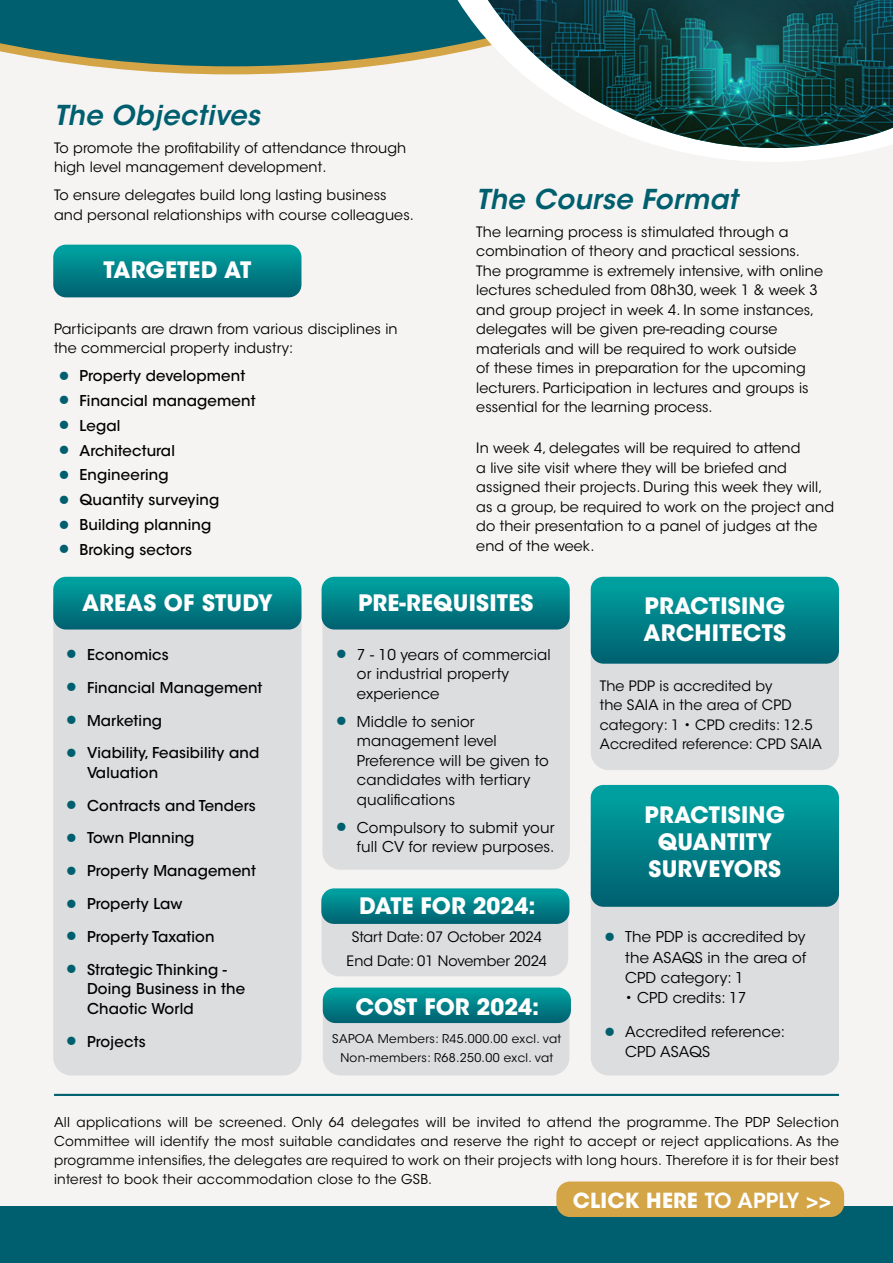
<style>
.page{position:relative;width:893px;height:1263px;background:#f6f4f3}
.page>*{position:absolute;margin:0;border:0;box-sizing:border-box;transform-origin:0 0}
.t1{font:italic 600 27.3px "ITC Avant Garde Std";letter-spacing:.01em;color:#005f6f}
.t2{font:700 22.5px/27px "ITC Avant Garde Std";letter-spacing:.01em;color:#fff}
.t3{font:700 20.7px "ITC Avant Garde Std";letter-spacing:.01em;color:#fff}
.t4{font:500 14.85px/19.5px "ITC Avant Garde Std";letter-spacing:.01em;color:#000}
.t5{font:14.85px/19.5px "ITC Avant Garde Std";letter-spacing:.01em;color:#000}
.t6{font:14.25px/19.5px "ITC Avant Garde Std";letter-spacing:.01em;color:#000}
.t7{font:13.5px/18.8px "ITC Avant Garde Std";letter-spacing:.02em;color:#000;text-align:justify}
.t8{font:12px/19.5px "ITC Avant Garde Std";letter-spacing:.03em;color:#000;text-align:center}
.s1{font-weight:700;font-size:27px;color:#005f6f}
.s2{font-weight:600}
</style>
<div class="page">
<svg style="left:91px;top:66px;width:281px;height:8px;fill:#d4a547"></svg>
<div style="left:53px;top:629px;width:248px;height:446px;background:#dcddde"></div>
<div style="left:322px;top:629px;width:248px;height:241px;background:#dcddde"></div>
<div style="left:591px;top:907px;width:248px;height:168px;background:#dcddde"></div>
<svg style="left:53px;top:577px;width:248px;height:52px;background:#028389"></svg>
<svg style="left:53px;top:245px;width:248px;height:52px;background:#028389"></svg>
<svg style="left:322px;top:577px;width:248px;height:52px;background:#028389"></svg>
<svg style="left:321px;top:888px;width:248px;height:88px;background:#85b9bc"></svg>
<svg style="left:323px;top:987px;width:248px;height:88px;background:#85b9bc"></svg>
<svg style="left:591px;top:577px;width:248px;height:193px;background:#79b4b7"></svg>
<svg style="left:591px;top:785px;width:248px;height:122px;background:#018289"></svg>
<div style="left:0;top:1206px;width:893px;height:57px;background:#005f6f"></div>
<svg style="left:0;top:0;width:415px;height:66px;background:#14676f"></svg>
<svg style="left:415px;top:0;width:461px;height:162px"></svg>
<hr style="left:54px;top:1094px;width:785px;height:2px;background:#005f6f">
<svg style="left:448px;top:0;width:40px;height:148px"></svg>
<img style="left:488px;top:0;width:405px;height:148px">
<div style="left:556px;top:1181px;width:288px;height:36px;background:#d4a547;border-radius:14px"></div>
<h1 class="t1" style="left:54px;top:98px;width:207px">The Objectives</h1>
<p class="t6" style="left:54px;top:138px;width:354px">To promote the profitability of attendance through high level management development.</p>
<p class="t6" style="left:54px;top:186px;width:361px">To ensure delegates build long lasting business and personal relationships with course colleagues.</p>
<h2 class="t2" style="left:103px;top:256px;width:149px">TARGETED AT</h2>
<p class="t6" style="left:54px;top:319px;width:345px">Participants are drawn from various disciplines in the commercial property industry:</p>
<p class="t4" style="left:54px;top:366px;width:193px"><span class="s1">•</span> Property development</p>
<p class="t4" style="left:54px;top:391px;width:203px"><span class="s1">•</span> Financial management</p>
<p class="t4" style="left:54px;top:416px;width:68px"><span class="s1">•</span> Legal</p>
<p class="t4" style="left:54px;top:441px;width:122px"><span class="s1">•</span> Architectural</p>
<p class="t4" style="left:54px;top:465px;width:116px"><span class="s1">•</span> Engineering</p>
<p class="t4" style="left:54px;top:490px;width:167px"><span class="s1">•</span> Quantity surveying</p>
<p class="t4" style="left:54px;top:515px;width:159px"><span class="s1">•</span> Building planning</p>
<p class="t4" style="left:54px;top:540px;width:140px"><span class="s1">•</span> Broking sectors</p>
<h1 class="t1" style="left:476px;top:182px;width:263px">The Course Format</h1>
<p class="t6" style="left:476px;top:222px;width:348px">The learning process is stimulated through a combination of theory and practical sessions.<br>The programme is extremely intensive, with online lectures scheduled from 08h30, week 1 &amp; week 3 and group project in week 4. In some instances, delegates will be given pre-reading course materials and will be required to work outside<br>of these times in preparation for the upcoming lecturers. Participation in lectures and groups is essential for the learning process.</p>
<p class="t6" style="left:476px;top:438px;width:359px">In week 4, delegates will be required to attend<br>a live site visit where they will be briefed and assigned their projects. During this week they will, as a group, be required to work on the project and do their presentation to a panel of judges at the end of the week.</p>
<h2 class="t2" style="left:82px;top:589px;width:192px">AREAS OF STUDY</h2>
<p class="t4" style="left:62px;top:645px;width:109px"><span class="s1">•</span> Economics</p>
<p class="t4" style="left:62px;top:678px;width:202px"><span class="s1">•</span> Financial Management</p>
<p class="t4" style="left:62px;top:710px;width:102px"><span class="s1">•</span> Marketing</p>
<p class="t4" style="left:87px;top:743px;width:174px;text-indent:-26px"><span class="s1">•</span> Viability, Feasibility and<br>Valuation</p>
<p class="t4" style="left:62px;top:796px;width:196px"><span class="s1">•</span> Contracts and Tenders</p>
<p class="t4" style="left:62px;top:828px;width:134px"><span class="s1">•</span> Town Planning</p>
<p class="t4" style="left:62px;top:861px;width:196px"><span class="s1">•</span> Property Management</p>
<p class="t4" style="left:62px;top:894px;width:123px"><span class="s1">•</span> Property Law</p>
<p class="t4" style="left:62px;top:927px;width:155px"><span class="s1">•</span> Property Taxation</p>
<p class="t4" style="left:87px;top:960px;width:160px;text-indent:-26px"><span class="s1">•</span> Strategic Thinking -<br>Doing Business in the<br>Chaotic World</p>
<p class="t4" style="left:62px;top:1031px;width:86px"><span class="s1">•</span> Projects</p>
<h2 class="t2" style="left:358px;top:589px;width:177px">PRE-REQUISITES</h2>
<h2 class="t2" style="left:643px;top:592px;width:144px">PRACTISING<br>ARCHITECTS</h2>
<p class="t5" style="left:357px;top:645px;width:195px;text-indent:-26px"><span class="s1">•</span> 7 - 10 years of commercial or industrial property experience</p>
<p class="t5" style="left:357px;top:712px;width:193px;text-indent:-26px"><span class="s1">•</span> Middle to senior management level<br>Preference will be given to candidates with tertiary qualifications</p>
<p class="t5" style="left:331px;top:818px;width:225px;text-align:right"><span class="s1">•</span> Compulsory to submit your full CV for review purposes.</p>
<h2 class="t2" style="left:359px;top:892px;width:178px">DATE FOR 2024:</h2>
<p class="t6" style="left:347px;top:925px;width:202px;line-height:24px;text-align:center">Start Date: 07 October 2024<br>End Date: 01 November 2024</p>
<h2 class="t2" style="left:355px;top:993px;width:185px">COST FOR 2024:</h2>
<p class="t8" style="left:332px;top:1029px;width:231px">SAPOA Members: R45.000.00 excl. vat<br>Non-members: R68.250.00 excl. vat</p>
<p class="t6" style="left:600px;top:676px;width:224px">The PDP is accredited by<br>the SAIA in the area of CPD category: 1 • CPD credits: 12.5<br>Accredited reference: CPD SAIA</p>
<h2 class="t2" style="left:645px;top:801px;width:142px;text-align:center">PRACTISING<br>QUANTITY<br>SURVEYORS</h2>
<p class="t5" style="left:625px;top:927px;width:182px;line-height:20.4px;text-align:justify;text-indent:-26px"><span class="s1">•</span> The PDP is accredited by the ASAQS in the area of CPD category: 1</p>
<p class="t5" style="left:625px;top:988px;width:123px">• CPD credits: 17</p>
<p class="t5" style="left:625px;top:1022px;width:161px;line-height:20.4px;text-indent:-26px"><span class="s1">•</span> Accredited reference:<br>CPD ASAQS</p>
<p class="t7" style="left:54px;top:1113px;width:786px">All applications will be screened. Only 64 delegates will be invited to attend the programme. The PDP Selection Committee will identify the most suitable candidates and reserve the right to accept or reject applications. As the programme intensifies, the delegates are required to work on their projects with long hours. Therefore it is for their best interest to book their accommodation close to the GSB.</p>
<h3 class="t3" style="left:573px;top:1187px;width:260px">CLICK HERE <span class="s2">TO APPLY &gt;&gt;</span></h3>
</div>
